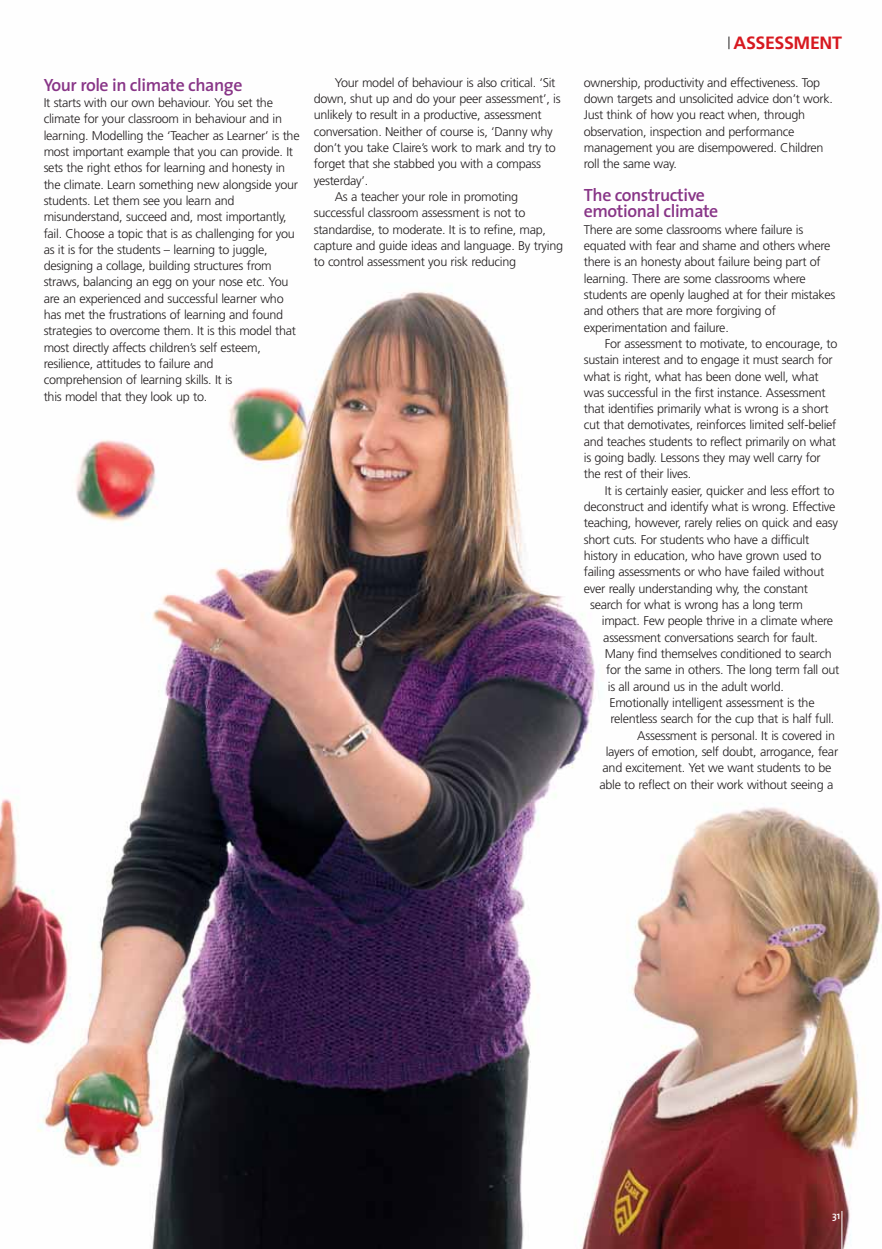
<style>
.page{position:relative;width:882px;height:1249px;background:#fff}
.page>*{position:absolute;margin:0;border:0;box-sizing:border-box;transform-origin:0 0}
.t1{font:600 17.85px/16.4px "The Sans";letter-spacing:-.025em;color:#883587}
.t2{font:700 17.85px "Frutiger LT";letter-spacing:-.02em;color:#d71920}
.t3{font:300 12.6px/16.4px "Frutiger";letter-spacing:-.02em;color:#231f20}
.t4{font:600 10.35px "The Sans";color:#fff}
</style>
<div class="page">
<img style="left:0;top:36px;width:881px;height:1213px">
<hr style="left:841px;top:1211px;width:1px;height:38px;background:#fff">
<svg style="left:728px;top:37px;width:1px;height:12px"></svg>
<h1 class="t1" style="left:44px;top:76px;width:200px">Your role in climate change</h1>
<p class="t3" style="left:44px;top:95px;width:257px">It starts with our own behaviour. You set the climate for your classroom in behaviour and in learning. Modelling the ‘Teacher as Learner’ is the most important example that you can provide. It sets the right ethos for learning and honesty in the climate. Learn something new alongside your students. Let them see you learn and misunderstand, succeed and, most importantly, fail. Choose a topic that is as challenging for you as it is for the students – learning to juggle, designing a collage, building structures from straws, balancing an egg on your nose etc. You are an experienced and successful learner who has met the frustrations of learning and found strategies to overcome them. It is this model that most directly affects children’s self esteem, resilience, attitudes to failure and<br>comprehension of learning skills. It is<br>this model that they look up to.</p>
<p class="t3" style="left:335px;top:75px;width:222px">Your model of behaviour is also critical. ‘Sit</p>
<p class="t3" style="left:314px;top:91px;width:248px">down, shut up and do your peer assessment’, is</p>
<p class="t3" style="left:314px;top:108px;width:229px">unlikely to result in a productive, assessment</p>
<p class="t3" style="left:314px;top:124px;width:240px">conversation. Neither of course is, ‘Danny why</p>
<p class="t3" style="left:314px;top:140px;width:243px">don’t you take Claire’s work to mark and try to</p>
<p class="t3" style="left:314px;top:157px;width:229px">forget that she stabbed you with a compass</p>
<p class="t3" style="left:314px;top:173px;width:56px">yesterday’.</p>
<p class="t3" style="left:335px;top:189px;width:185px">As a teacher your role in promoting</p>
<p class="t3" style="left:314px;top:206px;width:213px">successful classroom assessment is not to</p>
<p class="t3" style="left:314px;top:222px;width:234px">standardise, to moderate. It is to refine, map,</p>
<p class="t3" style="left:314px;top:238px;width:251px">capture and guide ideas and language. By trying</p>
<p class="t3" style="left:314px;top:255px;width:204px">to control assessment you risk reducing</p>
<h1 class="t2" style="left:733px;top:37px;width:110px">ASSESSMENT</h1>
<p class="t3" style="left:583px;top:75px;width:250px">ownership, productivity and effectiveness. Top down targets and unsolicited advice don’t work.<br>Just think of how you react when, through observation, inspection and performance management you are disempowered. Children roll the same way.</p>
<h1 class="t1" style="left:583px;top:187px;width:136px">The constructive emotional climate</h1>
<p class="t3" style="left:583px;top:222px;width:253px">There are some classrooms where failure is equated with fear and shame and others where there is an honesty about failure being part of learning. There are some classrooms where students are openly laughed at for their mistakes and others that are more forgiving of experimentation and failure.</p>
<p class="t3" style="left:583px;top:336px;width:255px;text-indent:21px">For assessment to motivate, to encourage, to sustain interest and to engage it must search for what is right, what has been done well, what was successful in the first instance. Assessment that identifies primarily what is wrong is a short cut that demotivates, reinforces limited self-belief and teaches students to reflect primarily on what is going badly. Lessons they may well carry for the rest of their lives.</p>
<p class="t3" style="left:604px;top:483px;width:231px">It is certainly easier, quicker and less effort to</p>
<p class="t3" style="left:583px;top:499px;width:253px">deconstruct and identify what is wrong. Effective</p>
<p class="t3" style="left:583px;top:516px;width:255px">teaching, however, rarely relies on quick and easy</p>
<p class="t3" style="left:583px;top:532px;width:227px">short cuts. For students who have a difficult</p>
<p class="t3" style="left:583px;top:548px;width:239px">history in education, who have grown used to</p>
<p class="t3" style="left:583px;top:565px;width:242px">failing assessments or who have failed without</p>
<p class="t3" style="left:583px;top:581px;width:225px">ever really understanding why, the constant</p>
<p class="t3" style="left:590px;top:597px;width:214px">search for what is wrong has a long term</p>
<p class="t3" style="left:601px;top:614px;width:233px">impact. Few people thrive in a climate where</p>
<p class="t3" style="left:603px;top:630px;width:216px">assessment conversations search for fault.</p>
<p class="t3" style="left:604px;top:646px;width:228px">Many find themselves conditioned to search</p>
<p class="t3" style="left:606px;top:663px;width:234px">for the same in others. The long term fall out</p>
<p class="t3" style="left:607px;top:679px;width:177px">is all around us in the adult world.</p>
<p class="t3" style="left:609px;top:695px;width:207px">Emotionally intelligent assessment is the</p>
<p class="t3" style="left:610px;top:712px;width:225px">relentless search for the cup that is half full.</p>
<p class="t3" style="left:637px;top:728px;width:199px">Assessment is personal. It is covered in</p>
<p class="t3" style="left:605px;top:744px;width:234px">layers of emotion, self doubt, arrogance, fear</p>
<p class="t3" style="left:602px;top:761px;width:230px">and excitement. Yet we want students to be</p>
<p class="t3" style="left:599px;top:777px;width:235px">able to reflect on their work without seeing a</p>
<p class="t4" style="left:831px;top:1209px;width:10px">31</p>
</div>
